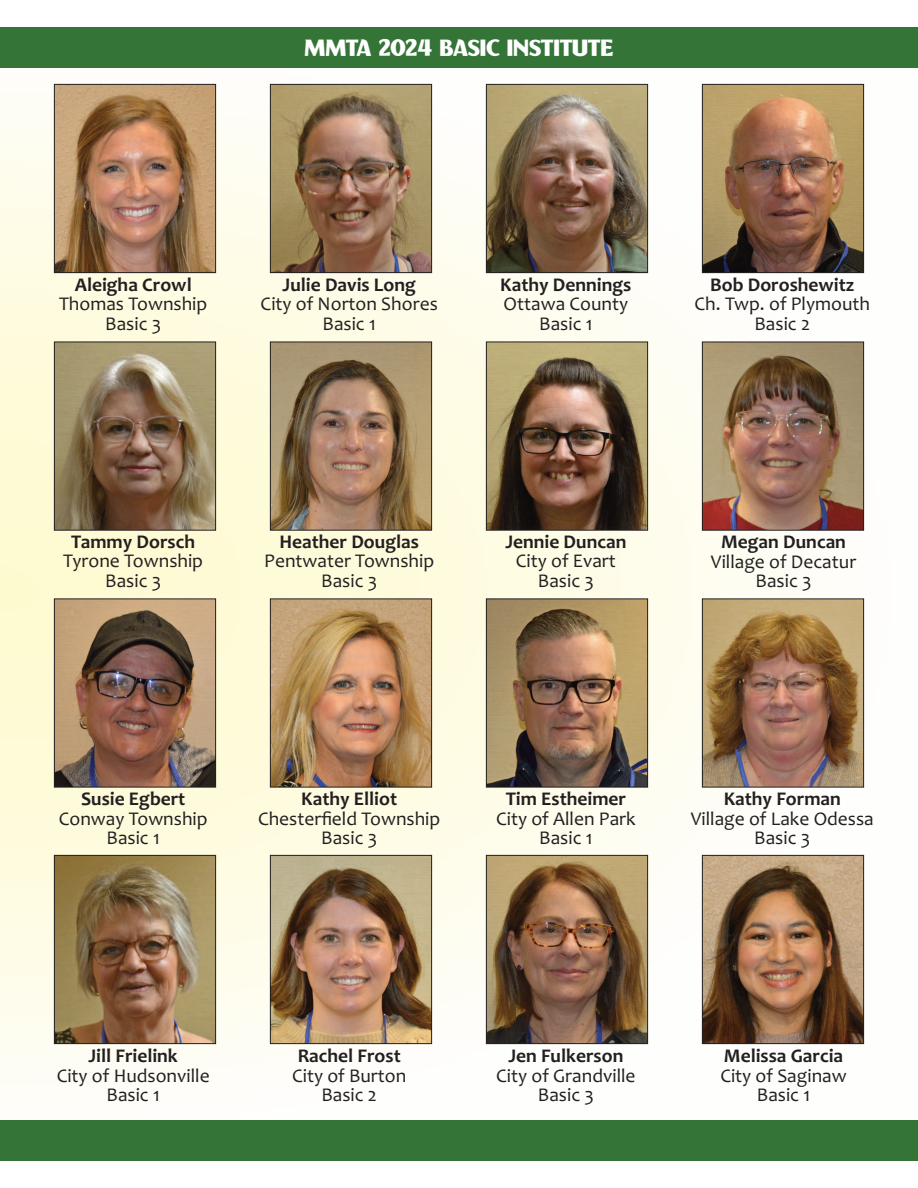
<style>
.page{position:relative;width:918px;height:1188px;background:#fff}
.page>*{position:absolute;margin:0;border:0;box-sizing:border-box;transform-origin:0 0}
.t1{font:22.5px "Milanello Free";color:#fff}
.t2{font:19.5px/19.5px "Candara";color:#231f20;text-align:center}
.t3{font:700 19.5px "Candara";color:#231f20}
</style>
<div class="page">
<img style="left:0;top:83px;width:865px;height:991px">
<img style="left:56px;top:86px;width:158px;height:185px">
<div style="left:54px;top:84px;width:162px;height:189px;border:1px solid #231f20"></div>
<img style="left:272px;top:86px;width:158px;height:185px">
<div style="left:270px;top:84px;width:162px;height:189px;border:1px solid #231f20"></div>
<img style="left:488px;top:86px;width:158px;height:185px">
<div style="left:486px;top:84px;width:162px;height:189px;border:1px solid #231f20"></div>
<img style="left:704px;top:86px;width:158px;height:185px">
<div style="left:702px;top:84px;width:162px;height:189px;border:1px solid #231f20"></div>
<img style="left:56px;top:344px;width:158px;height:185px">
<div style="left:54px;top:342px;width:162px;height:189px;border:1px solid #231f20"></div>
<img style="left:272px;top:344px;width:158px;height:185px">
<div style="left:270px;top:342px;width:162px;height:189px;border:1px solid #231f20"></div>
<img style="left:488px;top:344px;width:158px;height:185px">
<div style="left:486px;top:342px;width:162px;height:189px;border:1px solid #231f20"></div>
<img style="left:56px;top:600px;width:158px;height:186px">
<div style="left:54px;top:598px;width:162px;height:190px;border:1px solid #231f20"></div>
<img style="left:272px;top:600px;width:158px;height:186px">
<div style="left:270px;top:598px;width:162px;height:190px;border:1px solid #231f20"></div>
<img style="left:488px;top:600px;width:158px;height:186px">
<div style="left:486px;top:598px;width:162px;height:190px;border:1px solid #231f20"></div>
<img style="left:704px;top:600px;width:158px;height:186px">
<div style="left:702px;top:598px;width:162px;height:190px;border:1px solid #231f20"></div>
<img style="left:56px;top:857px;width:158px;height:185px">
<div style="left:54px;top:855px;width:162px;height:189px;border:1px solid #231f20"></div>
<img style="left:272px;top:857px;width:158px;height:185px">
<div style="left:270px;top:855px;width:162px;height:189px;border:1px solid #231f20"></div>
<img style="left:488px;top:857px;width:158px;height:185px">
<div style="left:486px;top:855px;width:162px;height:189px;border:1px solid #231f20"></div>
<img style="left:704px;top:857px;width:158px;height:185px">
<div style="left:702px;top:855px;width:162px;height:189px;border:1px solid #231f20"></div>
<img style="left:704px;top:344px;width:158px;height:185px">
<div style="left:702px;top:342px;width:162px;height:189px;border:1px solid #231f20"></div>
<div style="left:0;top:27px;width:918px;height:41px;background:#347437"></div>
<div style="left:0;top:1120px;width:918px;height:41px;background:#347437"></div>
<p class="t1" style="left:305px;top:35px;width:310px">MMTA 2024 BASIC INSTITUTE</p>
<p class="t3" style="left:75px;top:277px;width:118px">Aleigha Crowl</p>
<p class="t2" style="left:59px;top:296px;width:150px">Thomas Township<br>Basic 3</p>
<p class="t3" style="left:283px;top:277px;width:135px">Julie Davis Long</p>
<p class="t2" style="left:261px;top:296px;width:179px">City of Norton Shores<br>Basic 1</p>
<p class="t3" style="left:500px;top:277px;width:133px">Kathy Dennings</p>
<p class="t2" style="left:504px;top:296px;width:126px">Ottawa County<br>Basic 1</p>
<p class="t3" style="left:710px;top:277px;width:146px">Bob Doroshewitz</p>
<p class="t2" style="left:695px;top:296px;width:177px">Ch. Twp. of Plymouth<br>Basic 2</p>
<p class="t3" style="left:71px;top:535px;width:125px">Tammy Dorsch</p>
<p class="t2" style="left:63px;top:553px;width:141px">Tyrone Township<br>Basic 3</p>
<p class="t3" style="left:280px;top:535px;width:141px">Heather Douglas</p>
<p class="t2" style="left:264px;top:553px;width:172px">Pentwater Township<br>Basic 3</p>
<p class="t3" style="left:505px;top:535px;width:123px">Jennie Duncan</p>
<p class="t2" style="left:516px;top:553px;width:102px">City of Evart<br>Basic 3</p>
<p class="t3" style="left:721px;top:535px;width:126px">Megan Duncan</p>
<p class="t2" style="left:711px;top:553px;width:147px">Village of Decatur<br>Basic 3</p>
<p class="t3" style="left:81px;top:792px;width:106px">Susie Egbert</p>
<p class="t2" style="left:59px;top:811px;width:150px">Conway Township<br>Basic 1</p>
<p class="t3" style="left:301px;top:792px;width:97px">Kathy Elliot</p>
<p class="t2" style="left:258px;top:811px;width:184px">Chesterfield Township<br>Basic 3</p>
<p class="t3" style="left:506px;top:792px;width:122px">Tim Estheimer</p>
<p class="t2" style="left:496px;top:811px;width:141px">City of Allen Park<br>Basic 1</p>
<p class="t3" style="left:724px;top:792px;width:119px">Kathy Forman</p>
<p class="t2" style="left:691px;top:811px;width:185px">Village of Lake Odessa<br>Basic 3</p>
<p class="t3" style="left:89px;top:1049px;width:91px">Jill Frielink</p>
<p class="t2" style="left:57px;top:1068px;width:155px">City of Hudsonville<br>Basic 1</p>
<p class="t3" style="left:298px;top:1049px;width:105px">Rachel Frost</p>
<p class="t2" style="left:292px;top:1068px;width:116px">City of Burton<br>Basic 2</p>
<p class="t3" style="left:508px;top:1049px;width:117px">Jen Fulkerson</p>
<p class="t2" style="left:496px;top:1068px;width:141px">City of Grandville<br>Basic 3</p>
<p class="t3" style="left:724px;top:1049px;width:121px">Melissa Garcia</p>
<p class="t2" style="left:720px;top:1068px;width:128px">City of Saginaw<br>Basic 1</p>
</div>
